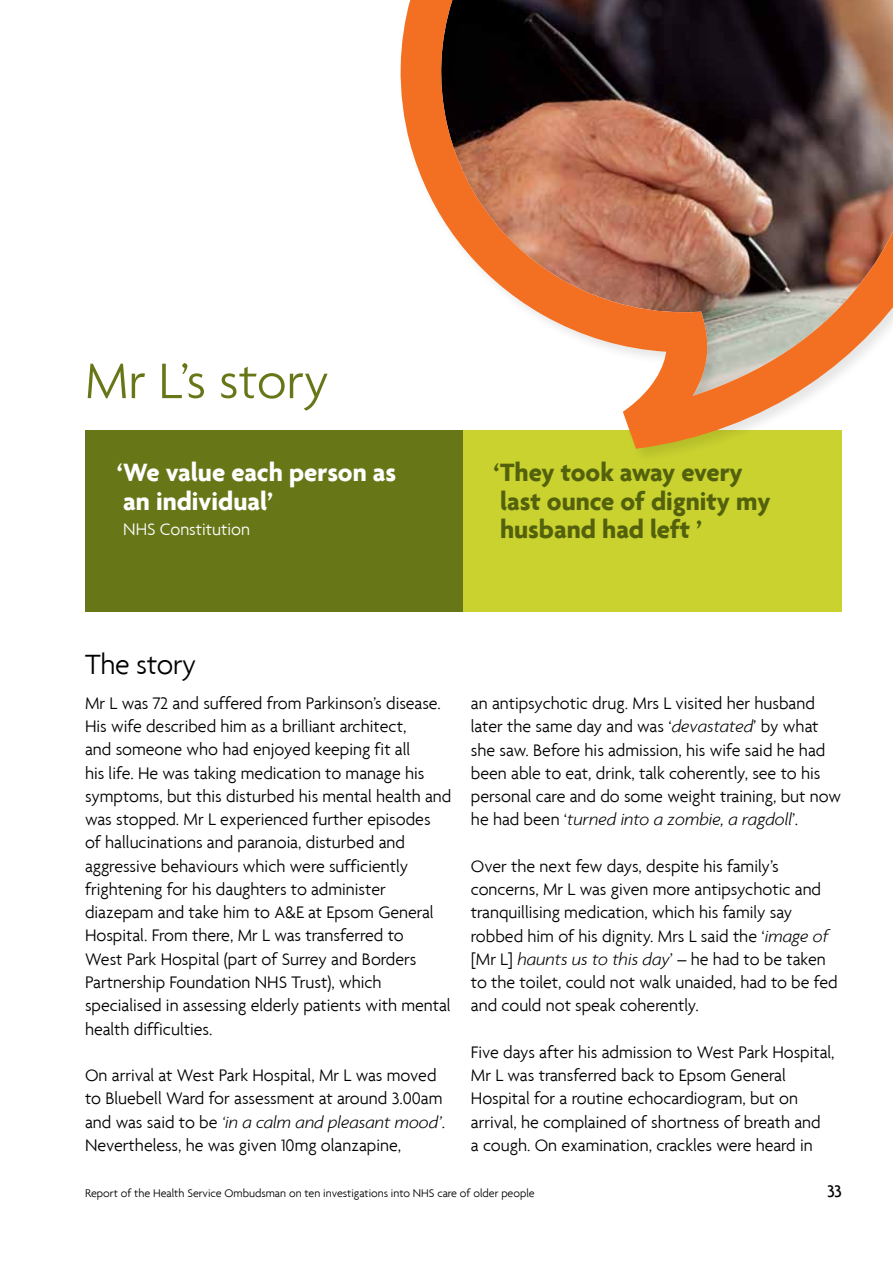
<style>
.page{position:relative;width:893px;height:1263px;background:#fff}
.page>*{position:absolute;margin:0;border:0;box-sizing:border-box;transform-origin:0 0}
.t1{font:300 54px "Agenda";color:#677718}
.t2{font:300 30px "Agenda";letter-spacing:-.01em;color:#000}
.t3{font:700 27px/28.5px "Agenda";color:#53610d}
.t4{font:700 27px/28.5px "Agenda";color:#fff}
.t5{font:300 18px/23.2px "Agenda";color:#000}
.t6{font:300 18px "Agenda";color:#fff}
.t7{font:500 18px "Agenda";color:#000}
.t8{font:300 12px "Agenda";color:#000}
.s1{font-style:italic}
</style>
<div class="page">
<div style="left:85px;top:430px;width:378px;height:181px;background:#677718"></div>
<div style="left:463px;top:430px;width:379px;height:181px;background:#c9d22f"></div>
<div style="left:397px;top:0;width:496px;height:463px;background:#000;opacity:.1"></div>
<svg style="left:400px;top:0;width:493px;height:449px"></svg>
<h1 class="t1" style="left:85px;top:349px;width:245px">Mr L’s story</h1>
<h3 class="t4" style="left:117px;top:458px;width:281px">‘We value each person as an individual’</h3>
<p class="t6" style="left:123px;top:518px;width:128px">NHS Constitution</p>
<h3 class="t3" style="left:494px;top:458px;width:279px">‘They took away every last ounce of dignity my husband had left ’</h3>
<h2 class="t2" style="left:85px;top:646px;width:113px">The story</h2>
<p class="t5" style="left:85px;top:691px;width:368px">Mr L was 72 and suffered from Parkinson’s disease.<br>His wife described him as a brilliant architect,<br>and someone who had enjoyed keeping fit all<br>his life. He was taking medication to manage his symptoms, but this disturbed his mental health and was stopped. Mr L experienced further episodes<br>of hallucinations and paranoia, disturbed and aggressive behaviours which were sufficiently frightening for his daughters to administer diazepam and take him to A&amp;E at Epsom General Hospital. From there, Mr L was transferred to<br>West Park Hospital (part of Surrey and Borders Partnership Foundation NHS Trust), which specialised in assessing elderly patients with mental health difficulties.</p>
<p class="t5" style="left:85px;top:1063px;width:361px">On arrival at West Park Hospital, Mr L was moved to Bluebell Ward for assessment at around 3.00am and was said to be <span class="s1">‘in a calm and pleasant mood’</span>.<br>Nevertheless, he was given 10mg olanzapine,</p>
<p class="t5" style="left:471px;top:691px;width:372px">an antipsychotic drug. Mrs L visited her husband later the same day and was ‘<span class="s1">devastated</span>’ by what she saw. Before his admission, his wife said he had been able to eat, drink, talk coherently, see to his personal care and do some weight training, but now he had been ‘<span class="s1">turned into a zombie, a ragdoll</span>’.</p>
<p class="t5" style="left:471px;top:854px;width:368px">Over the next few days, despite his family’s concerns, Mr L was given more antipsychotic and tranquillising medication, which his family say robbed him of his dignity. Mrs L said the ‘<span class="s1">image of </span>[Mr L] <span class="s1">haunts us to this day</span>’ – he had to be taken to the toilet, could not walk unaided, had to be fed and could not speak coherently.</p>
<p class="t5" style="left:471px;top:1040px;width:365px">Five days after his admission to West Park Hospital, Mr L was transferred back to Epsom General Hospital for a routine echocardiogram, but on arrival, he complained of shortness of breath and<br>a cough. On examination, crackles were heard in</p>
<p class="t8" style="left:85px;top:1186px;width:451px">Report of the Health Service Ombudsman on ten investigations into NHS care of older people</p>
<p class="t7" style="left:827px;top:1180px;width:16px">33</p>
</div>
